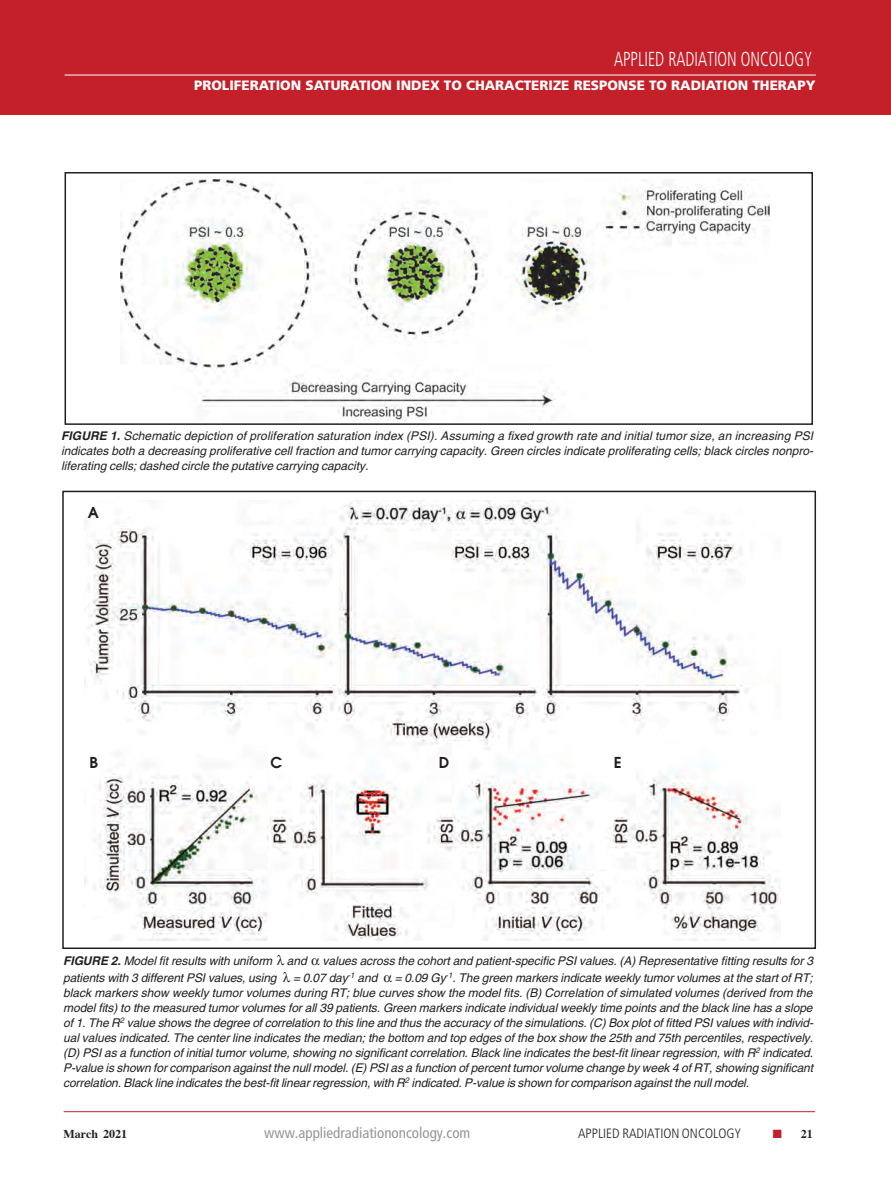
<style>
.page{position:relative;width:891px;height:1202px;background:#fff}
.page>*{position:absolute;margin:0;border:0;box-sizing:border-box;transform-origin:0 0}
.t1{font:300 condensed 20.25px "Frutiger";color:#fff;scale:.8 1}
.t2{font:condensed 15px "Frutiger";color:#949698}
.t3{font:600 15px "Avant Garde";color:#231f20}
.t4{font:900 13.5px "Frutiger";color:#fff}
.t5{font:300 condensed 13.5px "Frutiger";color:#231f20}
.t6{font:italic 12px/15px "Helvetica";letter-spacing:-.005em;color:#231f20;text-align:justify}
.t7{font:700 12px "Times";color:#231f20}
.s1{font-weight:700}
.s2{color:#c2202f}
</style>
<div class="page">
<div style="left:0;top:0;width:891px;height:115px;background:#c4202a"></div>
<hr style="left:64px;top:1111px;width:751px;height:1px;background:#c4202a">
<hr style="left:65px;top:75px;width:751px;height:1px;background:#fff">
<img style="left:120px;top:180px;width:650px;height:240px">
<div style="left:65px;top:172px;width:748px;height:253px;border:2px solid #231f20"></div>
<img style="left:84px;top:501px;width:697px;height:439px">
<div style="left:62px;top:490px;width:754px;height:459px;border:2px solid #231f20"></div>
<h1 class="t1" style="left:614px;top:48px;width:249px">APPLIED RADIATION ONCOLOGY</h1>
<p class="t4" style="left:194px;top:78px;width:623px">PROLIFERATION SATURATION INDEX TO CHARACTERIZE RESPONSE TO RADIATION THERAPY</p>
<p class="t6" style="left:61px;top:428px;width:754px"><span class="s1">FIGURE 1.</span> Schematic depiction of proliferation saturation index (PSI). Assuming a fixed growth rate and initial tumor size, an increasing PSI indicates both a decreasing proliferative cell fraction and tumor carrying capacity. Green circles indicate proliferating cells; black circles nonpro&shy;liferating cells; dashed circle the putative carrying capacity.</p>
<p class="t3" style="left:88px;top:502px;width:13px">A</p>
<p class="t3" style="left:90px;top:753px;width:10px">B</p>
<p class="t3" style="left:271px;top:753px;width:13px">C</p>
<p class="t3" style="left:439px;top:753px;width:12px">D</p>
<p class="t3" style="left:614px;top:753px;width:9px">E</p>
<p class="t6" style="left:63px;top:953px;width:245px"><span class="s1">FIGURE 2.</span> Model fit results with uniform λ and</p>
<p class="t6" style="left:63px;top:952px;width:751px;line-height:16.5px;text-indent:259px">values across the cohort and patient-specific PSI values. (A) Representative fitting results for 3 patients with 3 different PSI values, using λ = 0.07 day<sup>-1</sup> and</p>
<p class="t6" style="left:63px;top:970px;width:752px;text-indent:332px">= 0.09 Gy<sup>-1</sup>. The green markers indicate weekly tumor volumes at the start of RT; black markers show weekly tumor volumes during RT; blue curves show the model fits. (B) Correlation of simulated volumes (derived from the model fits) to the measured tumor volumes for all 39 patients. Green markers indicate individual weekly time points and the black line has a slope of 1. The R<sup>2</sup> value shows the degree of correlation to this line and thus the accuracy of the simulations. (C) Box plot of fitted PSI values with individ&shy;ual values indicated. The center line indicates the median; the bottom and top edges of the box show the 25th and 75th percentiles, respectively. (D) PSI as a function of initial tumor volume, showing no significant correlation. Black line indicates the best-fit linear regression, with R<sup>2</sup> indicated.<br>P-value is shown for comparison against the null model. (E) PSI as a function of percent tumor volume change by week 4 of RT, showing significant correlation. Black line indicates the best-fit linear regression, with R<sup>2</sup> indicated. P-value is shown for comparison against the null model.</p>
<p class="t7" style="left:64px;top:1125px;width:65px">March 2021</p>
<p class="t2" style="left:264px;top:1123px;width:208px">www.appliedradiationoncology.com</p>
<p class="t5" style="left:578px;top:1125px;width:165px">APPLIED RADIATION ONCOLOGY</p>
<p class="t7" style="left:773px;top:1125px;width:41px"><span class="s2">■</span> 21</p>
</div>
